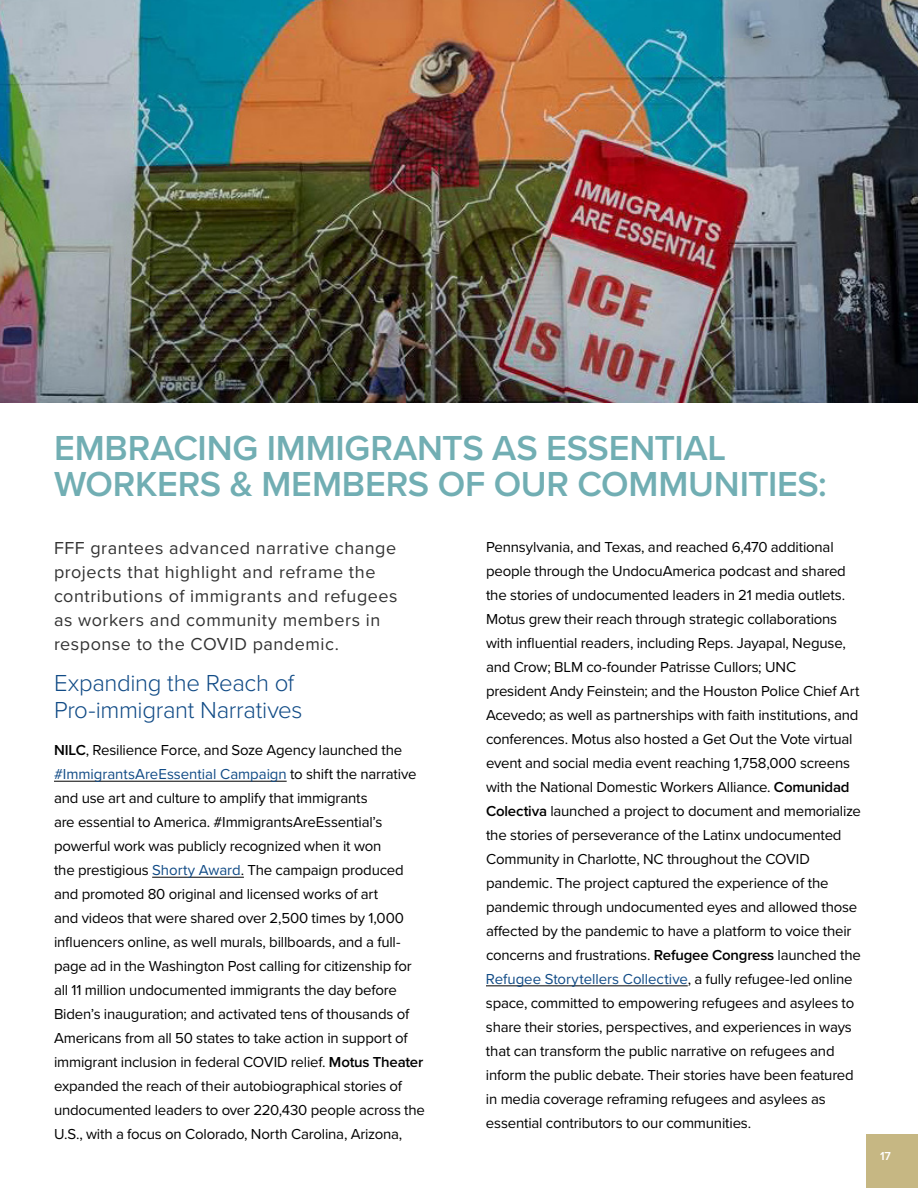
<style>
.page{position:relative;width:918px;height:1188px;background:#fff}
.page>*{position:absolute;margin:0;border:0;box-sizing:border-box;transform-origin:0 0}
.t1{font:600 36px/36px "Proxima Nova";letter-spacing:-.01em;color:#71aeb3}
.t2{font:300 24px/27px "Proxima Nova";letter-spacing:-.015em;color:#114b86}
.t3{font:18px/24px "Proxima Nova";letter-spacing:.03em;color:#333}
.t4{font:15px/24px "Proxima Nova";letter-spacing:-.015em;color:#000}
.t5{font:600 12px "Proxima Nova";color:#fff}
.s1{font-weight:600}
.s2{color:#114b86}
</style>
<div class="page">
<div style="left:866px;top:1134px;width:52px;height:54px;background:#c6b783"></div>
<img style="left:0;top:0;width:918px;height:402px">
<hr style="left:54px;top:781px;width:233px;height:1px;background:#000">
<hr style="left:152px;top:877px;width:92px;height:1px;background:#000">
<hr style="left:486px;top:986px;width:202px;height:1px;background:#000">
<p class="t1" style="left:54px;top:431px;width:774px">EMBRACING IMMIGRANTS AS ESSENTIAL<br>WORKERS &amp; MEMBERS OF OUR COMMUNITIES:</p>
<p class="t3" style="left:54px;top:537px;width:345px">FFF grantees advanced narrative change projects that highlight and reframe the contributions of immigrants and refugees as workers and community members in response to the COVID pandemic.</p>
<p class="t2" style="left:54px;top:670px;width:250px">Expanding the Reach of<br>Pro-immigrant Narratives</p>
<p class="t4" style="left:54px;top:739px;width:373px"><span class="s1">NILC</span>, Resilience Force, and Soze Agency launched the <span class="s2">#ImmigrantsAreEssential Campaign</span> to shift the narrative and use art and culture to amplify that immigrants<br>are essential to America. #ImmigrantsAreEssential’s powerful work was publicly recognized when it won<br>the prestigious <span class="s2">Shorty Award</span>. The campaign produced and promoted 80 original and licensed works of art<br>and videos that were shared over 2,500 times by 1,000 influencers online, as well murals, billboards, and a full&shy;page ad in the Washington Post calling for citizenship for all 11 million undocumented immigrants the day before Biden’s inauguration; and activated tens of thousands of Americans from all 50 states to take action in support of immigrant inclusion in federal COVID relief. <span class="s1">Motus Theater </span>expanded the reach of their autobiographical stories of undocumented leaders to over 220,430 people across the U.S., with a focus on Colorado, North Carolina, Arizona,</p>
<p class="t4" style="left:486px;top:535px;width:377px">Pennsylvania, and Texas, and reached 6,470 additional people through the UndocuAmerica podcast and shared the stories of undocumented leaders in 21 media outlets.<br>Motus grew their reach through strategic collaborations with influential readers, including Reps. Jayapal, Neguse, and Crow; BLM co-founder Patrisse Cullors; UNC<br>president Andy Feinstein; and the Houston Police Chief Art Acevedo; as well as partnerships with faith institutions, and conferences. Motus also hosted a Get Out the Vote virtual event and social media event reaching 1,758,000 screens with the National Domestic Workers Alliance. <span class="s1">Comunidad Colectiva</span> launched a project to document and memorialize the stories of perseverance of the Latinx undocumented Community in Charlotte, NC throughout the COVID pandemic. The project captured the experience of the pandemic through undocumented eyes and allowed those affected by the pandemic to have a platform to voice their concerns and frustrations. <span class="s1">Refugee Congress</span> launched the <span class="s2">Refugee Storytellers Collective</span>, a fully refugee-led online space, committed to empowering refugees and asylees to share their stories, perspectives, and experiences in ways that can transform the public narrative on refugees and inform the public debate. Their stories have been featured in media coverage reframing refugees and asylees as essential contributors to our communities.</p>
<p class="t5" style="left:880px;top:1149px;width:12px">17</p>
</div>
